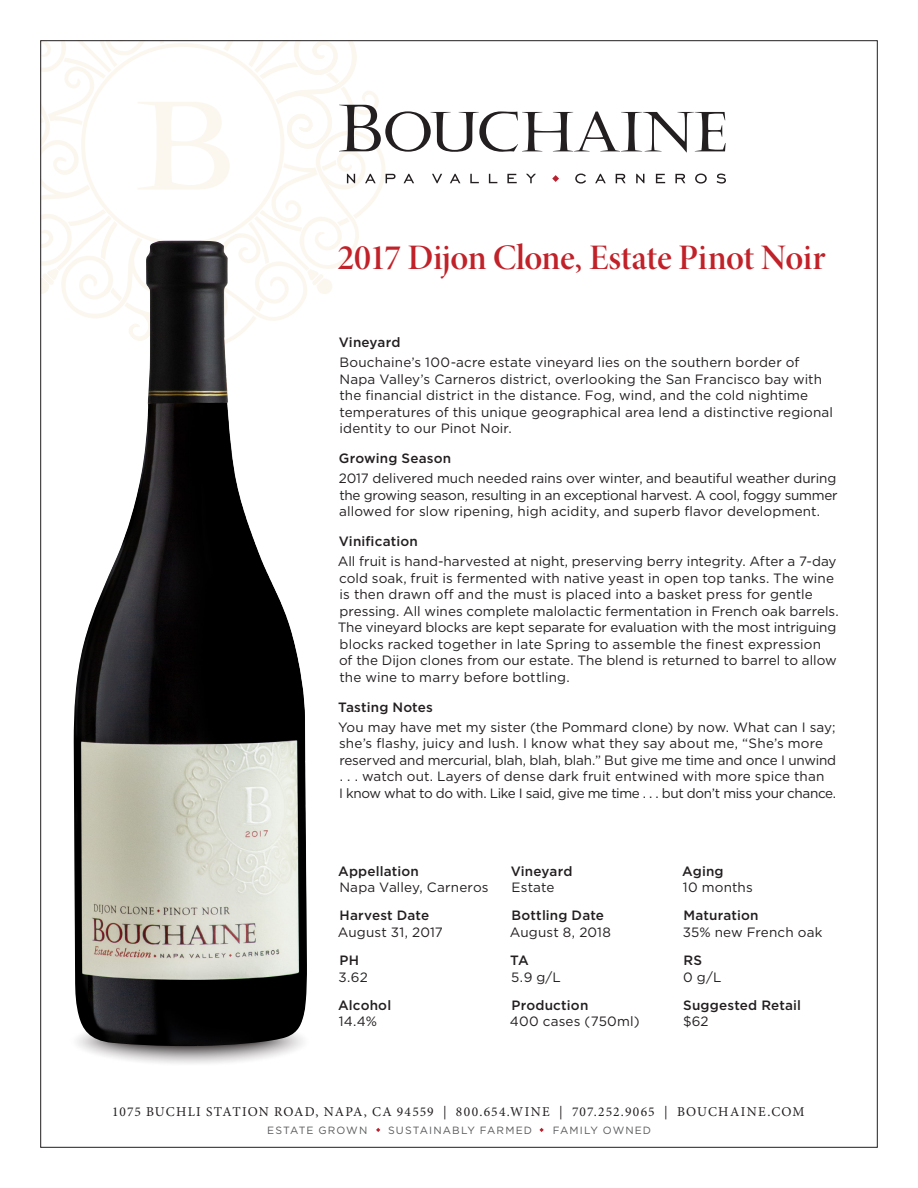
<style>
.page{position:relative;width:918px;height:1188px;background:#fff}
.page>*{position:absolute;margin:0;border:0;box-sizing:border-box;transform-origin:0 0}
.t1{font:36px "Minion Pro Semibold Disp";letter-spacing:-.015em;color:#c12128}
.t2{font:13.5px/16.5px "Gotham";letter-spacing:.005em;color:#231f20}
.t3{font:500 13.5px "Gotham";letter-spacing:.01em;color:#231f20}
.t4{font:13.5px "Minion Pro";letter-spacing:.09em;color:#231f20}
.t5{font:10.5px "Gotham";letter-spacing:.105em;color:#58595b}
</style>
<div class="page">
<img style="left:80px;top:1046px;width:220px;height:18px">
<img style="left:74px;top:347px;width:233px;height:699px">
<svg style="left:42px;top:42px;width:684px;height:305px"></svg>
<svg style="left:376px;top:1128px;width:4px;height:4px"></svg>
<svg style="left:539px;top:1128px;width:5px;height:4px"></svg>
<h1 class="t1" style="left:337px;top:236px;width:490px">2017 Dijon Clone, Estate Pinot Noir</h1>
<p class="t3" style="left:339px;top:334px;width:63px">Vineyard</p>
<p class="t2" style="left:339px;top:354px;width:495px">Bouchaine’s 100-acre estate vineyard lies on the southern border of Napa Valley’s Carneros district, overlooking the San Francisco bay with the financial district in the distance. Fog, wind, and the cold nightime temperatures of this unique geographical area lend a distinctive regional identity to our Pinot Noir.</p>
<p class="t3" style="left:339px;top:450px;width:114px">Growing Season</p>
<p class="t2" style="left:339px;top:470px;width:500px;text-align:justify">2017 delivered much needed rains over winter, and beautiful weather during the growing season, resulting in an exceptional harvest. A cool, foggy summer allowed for slow ripening, high acidity, and superb flavor development.</p>
<p class="t3" style="left:339px;top:533px;width:81px">Vinification</p>
<p class="t2" style="left:338px;top:553px;width:503px">All fruit is hand-harvested at night, preserving berry integrity. After a 7-day cold soak, fruit is fermented with native yeast in open top tanks. The wine is then drawn off and the must is placed into a basket press for gentle pressing. All wines complete malolactic fermentation in French oak barrels.<br>The vineyard blocks are kept separate for evaluation with the most intriguing blocks racked together in late Spring to assemble the finest expression<br>of the Dijon clones from our estate. The blend is returned to barrel to allow the wine to marry before bottling.</p>
<p class="t3" style="left:338px;top:698px;width:96px">Tasting Notes</p>
<p class="t2" style="left:338px;top:718px;width:500px">You may have met my sister (the Pommard clone) by now. What can I say; she’s flashy, juicy and lush. I know what they say about me, “She’s more reserved and mercurial, blah, blah, blah.” But give me time and once I unwind . . . watch out. Layers of dense dark fruit entwined with more spice than<br>I know what to do with. Like I said, give me time . . . but don’t miss your chance.</p>
<p class="t3" style="left:338px;top:862px;width:82px">Appellation</p>
<p class="t2" style="left:339px;top:879px;width:151px">Napa Valley, Carneros</p>
<p class="t3" style="left:340px;top:907px;width:91px">Harvest Date</p>
<p class="t2" style="left:338px;top:923px;width:107px">August 31, 2017</p>
<p class="t3" style="left:340px;top:951px;width:21px">PH</p>
<p class="t2" style="left:339px;top:968px;width:31px">3.62</p>
<p class="t3" style="left:338px;top:996px;width:55px">Alcohol</p>
<p class="t2" style="left:339px;top:1013px;width:40px">14.4%</p>
<p class="t3" style="left:511px;top:862px;width:63px">Vineyard</p>
<p class="t2" style="left:511px;top:879px;width:44px">Estate</p>
<p class="t3" style="left:512px;top:907px;width:94px">Bottling Date</p>
<p class="t2" style="left:510px;top:923px;width:103px">August 8, 2018</p>
<p class="t3" style="left:510px;top:951px;width:20px">TA</p>
<p class="t2" style="left:511px;top:968px;width:51px">5.9 g/L</p>
<p class="t3" style="left:512px;top:996px;width:78px">Production</p>
<p class="t2" style="left:510px;top:1013px;width:131px">400 cases (750ml)</p>
<p class="t3" style="left:682px;top:862px;width:43px">Aging</p>
<p class="t2" style="left:683px;top:879px;width:71px">10 months</p>
<p class="t3" style="left:684px;top:907px;width:76px">Maturation</p>
<p class="t2" style="left:683px;top:923px;width:141px">35% new French oak</p>
<p class="t3" style="left:684px;top:951px;width:20px">RS</p>
<p class="t2" style="left:683px;top:968px;width:40px">0 g/L</p>
<p class="t3" style="left:683px;top:996px;width:119px">Suggested Retail</p>
<p class="t2" style="left:683px;top:1013px;width:27px">$62</p>
<p class="t4" style="left:112px;top:1104px;width:694px">1075 BUCHLI STATION ROAD, NAPA, CA 94559 | 800.654.WINE | 707.252.9065 | BOUCHAINE.COM</p>
<p class="t5" style="left:267px;top:1124px;width:102px">ESTATE GROWN</p>
<p class="t5" style="left:388px;top:1124px;width:145px">SUSTAINABLY FARMED</p>
<p class="t5" style="left:553px;top:1124px;width:100px">FAMILY OWNED</p>
</div>
